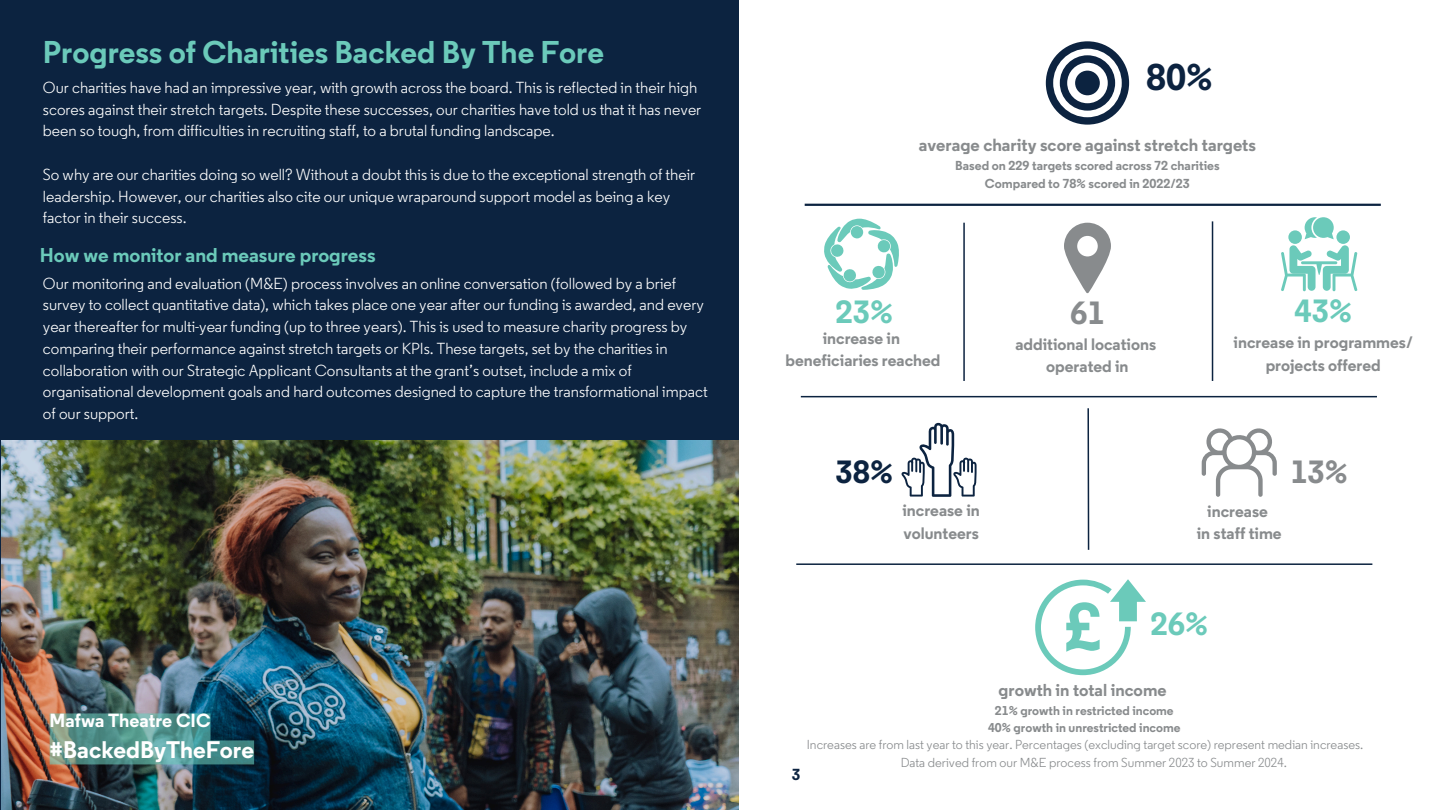
<style>
.page{position:relative;width:1440px;height:810px;background:#fff}
.page>*{position:absolute;margin:0;border:0;box-sizing:border-box;transform-origin:0 0}
.t1{font:700 37.1px "Regular";color:#0c2340}
.t2{font:700 32.1px "Regular";color:#6bcaba}
.t3{font:700 32.1px "Regular";color:#888b8d}
.t4{font:700 32.1px "Regular";color:#0c2340}
.t5{font:700 31.5px "Regular";color:#6bcaba}
.t6{font:700 24px "Regular";color:#fff}
.t7{font:700 20px "Regular";color:#6bcaba}
.t8{font:700 19px "Regular";color:#fff}
.t9{font:700 17.6px "Regular";color:#888b8d}
.t10{font:700 17.2px "Regular";color:#888b8d}
.t11{font:700 16.6px/22.5px "Regular";color:#888b8d;text-align:center}
.t12{font:16px/21.8px "Regular";color:#fff}
.t13{font:700 16px "Regular";color:#0c2340}
.t14{font:13px "Regular";color:#888b8d}
.t15{font:700 13px/18px "Regular";color:#888b8d;text-align:center}
.t16{font:700 12.8px "Regular";color:#888b8d}
</style>
<div class="page">
<div style="left:0;top:0;width:739px;height:810px;background:#0c2340"></div>
<svg style="left:824px;top:219px;width:75px;height:71px"></svg>
<div style="left:1336px;top:230px;width:14px;height:14px;background:#6bcaba;border-radius:50%"></div>
<svg style="left:1281px;top:245px;width:76px;height:46px"></svg>
<div style="left:1288px;top:230px;width:14px;height:14px;background:#6bcaba;border-radius:50%"></div>
<svg style="left:1305px;top:217px;width:29px;height:22px"></svg>
<svg style="left:1202px;top:428px;width:75px;height:69px"></svg>
<svg style="left:1035px;top:579px;width:111px;height:96px"></svg>
<hr style="left:801px;top:396px;width:576px;height:1px;background:#0c2340">
<hr style="left:796px;top:563px;width:576px;height:2px;background:#0c2340">
<svg style="left:1087px;top:408px;width:3px;height:142px"></svg>
<svg style="left:901px;top:423px;width:75px;height:74px"></svg>
<hr style="left:805px;top:204px;width:576px;height:2px;background:#0c2340">
<div style="left:1046px;top:41px;width:83px;height:84px;background:#0c2340;border-radius:50%"></div>
<div style="left:1053px;top:49px;width:69px;height:68px;background:#fff;border-radius:50%"></div>
<div style="left:1060px;top:55px;width:55px;height:56px;background:#0c2340;border-radius:50%"></div>
<div style="left:1067px;top:63px;width:41px;height:40px;background:#fff;border-radius:50%"></div>
<div style="left:1075px;top:71px;width:25px;height:24px;background:#0c2340;border-radius:50%"></div>
<hr style="left:963px;top:223px;width:2px;height:158px;background:#0c2340">
<img style="left:1px;top:441px;width:738px;height:369px">
<svg style="left:50px;top:713px;width:204px;height:51px;background:#4e8a87"></svg>
<svg style="left:1064px;top:223px;width:47px;height:70px"></svg>
<div style="left:1077px;top:236px;width:21px;height:20px;background:#fff;border-radius:50%"></div>
<hr style="left:1212px;top:221px;width:1px;height:160px;background:#0c2340">
<h5 class="t5" style="left:43px;top:39px;width:563px">Progress of Charities Backed By The Fore</h5>
<p class="t12" style="left:43px;top:78px;width:660px">Our charities have had an impressive year, with growth across the board. This is reflected in their high scores against their stretch targets. Despite these successes, our charities have told us that it has never been so tough, from difficulties in recruiting staff, to a brutal funding landscape.</p>
<h2 class="t12" style="left:43px;top:165px;width:654px">So why are our charities doing so well? Without a doubt this is due to the exceptional strength of their leadership. However, our charities also cite our unique wraparound support model as being a key factor in their success.</h2>
<h2 class="t7" style="left:40px;top:247px;width:337px">How we monitor and measure progress</h2>
<h2 class="t12" style="left:43px;top:274px;width:666px">Our monitoring and evaluation (M&amp;E) process involves an online conversation (followed by a brief survey to collect quantitative data), which takes place one year after our funding is awarded, and every year thereafter for multi-year funding (up to three years). This is used to measure charity progress by comparing their performance against stretch targets or KPIs. These targets, set by the charities in collaboration with our Strategic Applicant Consultants at the grant’s outset, include a mix of organisational development goals and hard outcomes designed to capture the transformational impact of our support.</h2>
<p class="t8" style="left:50px;top:713px;width:162px">Mafwa Theatre CIC</p>
<p class="t6" style="left:50px;top:740px;width:206px">#BackedByTheFore</p>
<h5 class="t1" style="left:1146px;top:62px;width:68px">80%</h5>
<h5 class="t9" style="left:919px;top:138px;width:339px">average charity score against stretch targets</h5>
<h5 class="t15" style="left:955px;top:157px;width:266px">Based on 229 targets scored across 72 charities<br>Compared to 78% scored in 2022/23</h5>
<h4 class="t2" style="left:836px;top:299px;width:59px">23%</h4>
<p class="t11" style="left:785px;top:328px;width:157px">increase in beneficiaries reached</p>
<h5 class="t3" style="left:1070px;top:300px;width:36px">61</h5>
<p class="t11" style="left:1015px;top:334px;width:142px">additional locations operated in</p>
<h3 class="t2" style="left:1294px;top:298px;width:59px">43%</h3>
<p class="t11" style="left:1234px;top:333px;width:181px">increase in programmes/ projects offered</p>
<h2 class="t4" style="left:836px;top:459px;width:59px">38%</h2>
<p class="t3" style="left:1290px;top:459px;width:59px">13%</p>
<h5 class="t11" style="left:902px;top:501px;width:79px;text-align:left">increase in volunteers</h5>
<h1 class="t11" style="left:1197px;top:501px;width:86px">increase<br>in staff time</h1>
<p class="t2" style="left:1151px;top:611px;width:59px">26%</p>
<h5 class="t13" style="left:792px;top:768px;width:10px">3</h5>
<p class="t10" style="left:999px;top:683px;width:169px">growth in total income</p>
<h2 class="t16" style="left:995px;top:706px;width:180px">21% growth in restricted income</h2>
<h2 class="t16" style="left:988px;top:723px;width:194px">40% growth in unrestricted income</h2>
<p class="t14" style="left:807px;top:739px;width:558px">Increases are from last year to this year. Percentages (excluding target score) represent median increases.</p>
<h5 class="t14" style="left:901px;top:757px;width:388px">Data derived from our M&amp;E process from Summer 2023 to Summer 2024.</h5>
</div>
